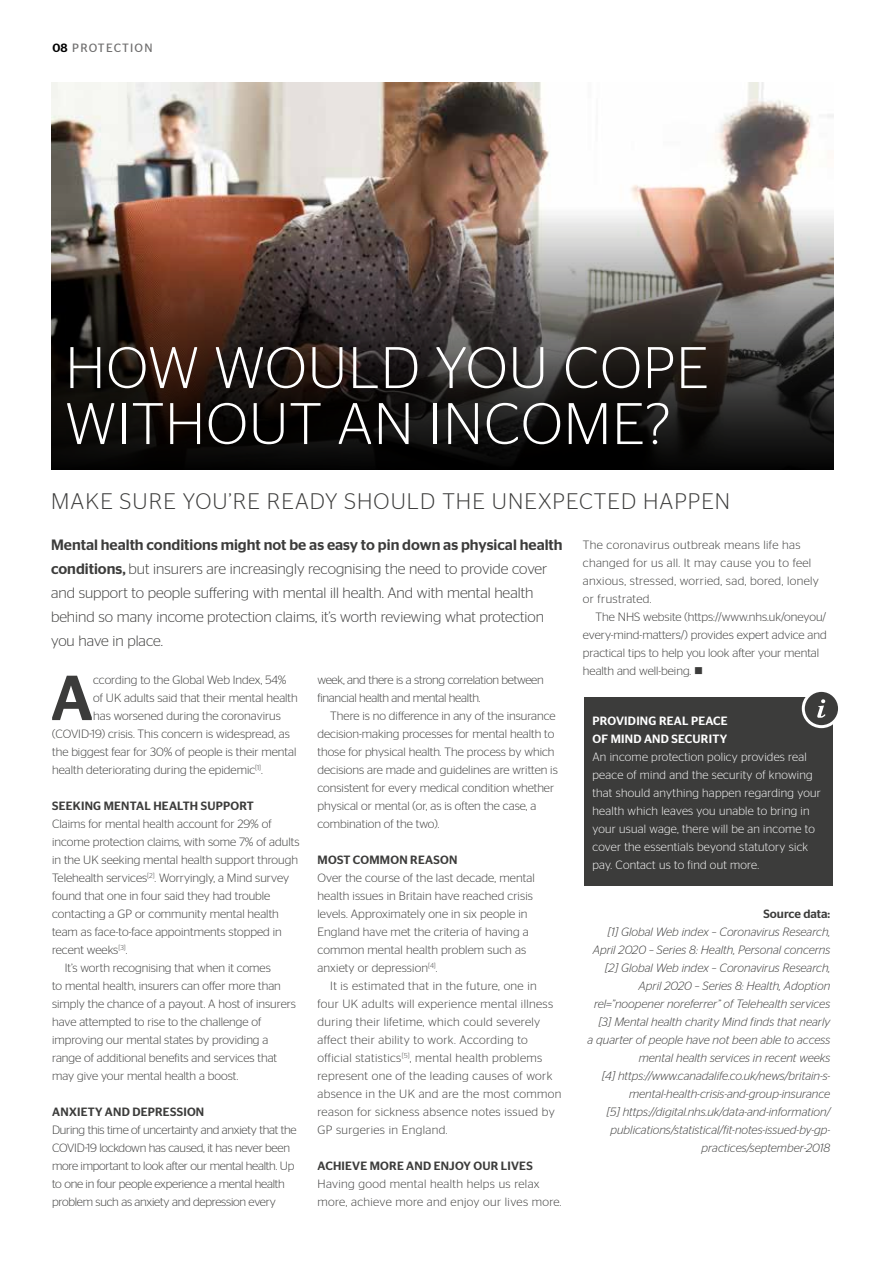
<style>
.page{position:relative;width:893px;height:1263px;background:#fff}
.page>*{position:absolute;margin:0;border:0;box-sizing:border-box;transform-origin:0 0}
.t1{font:500 63.45px "Stag Sans";color:#3c3c3b}
.t2{font:300 58.5px/55.9px "Stag Sans";letter-spacing:.02em;color:#fff}
.t3{font:300 22.5px "Stag Sans";letter-spacing:.05em;color:#3c3c3b}
.t4{font:300 15px/24px "Stag Sans";color:#3c3c3b}
.t5{font:300 12px/18px "Stag Sans";color:#3c3c3b}
.t6{font:italic 300 12px/18px "Stag Sans";color:#3c3c3b;text-align:right}
.t7{font:300 12px/18px "Stag Sans";letter-spacing:.03em;color:#3c3c3b}
.t8{font:300 12px/18px "Stag Sans";letter-spacing:-.02em;color:#3c3c3b}
.t9{font:300 12px/18px "Stag Sans";letter-spacing:.02em;color:#fff}
.t10{font:500 12px "Stag Sans";letter-spacing:.02em;color:#3c3c3b}
.t11{font:500 12px/18px "Stag Sans";letter-spacing:.02em;color:#fff}
.t12{font:12px "Stag Sans";letter-spacing:.1em;color:#706f6f}
.t13{font:500 12px "Stag Sans";color:#3c3c3b}
.s1{font-weight:500;color:#000}
.s2{font-weight:500}
</style>
<div class="page">
<img style="left:51px;top:83px;width:782px;height:123px">
<svg style="left:51px;top:206px;width:782px;height:264px;background:#453934"></svg>
<div style="left:584px;top:698px;width:248px;height:188px;background:#3c3c3b"></div>
<div style="left:803px;top:690px;width:36px;height:37px;background:#3c3c3b;border-radius:50%"></div>
<div style="left:802px;top:689px;width:39px;height:39px;border:3px solid #fff;border-radius:50%"></div>
<svg style="left:817px;top:699px;width:9px;height:19px"></svg>
<p class="t12" style="left:53px;top:41px;width:102px"><span class="s1">08</span> PROTECTION</p>
<h2 class="t2" style="left:65px;top:339px;width:645px">HOW WOULD YOU COPE<br>WITHOUT AN INCOME?</h2>
<h3 class="t3" style="left:51px;top:489px;width:680px">MAKE SURE YOU’RE READY SHOULD THE UNEXPECTED HAPPEN</h3>
<p class="t4" style="left:51px;top:532px;width:513px"><span class="s2">Mental health conditions might not be as easy to pin down as physical health conditions,</span> but insurers are increasingly recognising the need to provide cover and support to people suffering with mental ill health. And with mental health behind so many income protection claims, it’s worth reviewing what protection you have in place.</p>
<h1 class="t1" style="left:51px;top:661px;width:44px">A</h1>
<p class="t5" style="left:93px;top:671px;width:195px">ccording to the Global Web Index, 54%</p>
<p class="t7" style="left:583px;top:536px;width:238px">The coronavirus outbreak means life has changed for us all. It may cause you to feel anxious, stressed, worried, sad, bored, lonely or frustrated.</p>
<p class="t5" style="left:583px;top:608px;width:245px;text-indent:13px">The NHS website (https://www.nhs.uk/oneyou/ every-mind-matters/) provides expert advice and practical tips to help you look after your mental health and well-being. ■</p>
<p class="t8" style="left:317px;top:671px;width:228px">week, and there is a strong correlation between financial health and mental health.</p>
<p class="t5" style="left:317px;top:707px;width:242px;text-indent:13px">There is no difference in any of the insurance decision-making processes for mental health to those for physical health. The process by which decisions are made and guidelines are written is consistent for every medical condition whether physical or mental (or, as is often the case, a combination of the two).</p>
<p class="t10" style="left:318px;top:853px;width:141px">MOST COMMON REASON</p>
<p class="t5" style="left:317px;top:869px;width:219px">Over the course of the last decade, mental health issues in Britain have reached crisis levels. Approximately one in six people in England have met the criteria of having a common mental health problem such as anxiety or depression<sup>[4]</sup>.</p>
<p class="t7" style="left:317px;top:977px;width:245px;text-indent:13px">It is estimated that in the future, one in<br>four UK adults will experience mental illness during their lifetime, which could severely affect their ability to work. According to official statistics<sup>[5]</sup>, mental health problems represent one of the leading causes of work absence in the UK and are the most common reason for sickness absence notes issued by GP surgeries in England.</p>
<p class="t10" style="left:318px;top:1159px;width:217px">ACHIEVE MORE AND ENJOY OUR LIVES</p>
<p class="t7" style="left:317px;top:1175px;width:246px">Having good mental health helps us relax more, achieve more and enjoy our lives more.</p>
<p class="t5" style="left:93px;top:689px;width:206px">of UK adults said that their mental health</p>
<p class="t5" style="left:93px;top:707px;width:189px">has worsened during the coronavirus</p>
<p class="t5" style="left:52px;top:725px;width:239px">(COVID-19) crisis. This concern is widespread, as</p>
<p class="t5" style="left:52px;top:743px;width:246px">the biggest fear for 30% of people is their mental</p>
<p class="t5" style="left:52px;top:761px;width:212px">health deteriorating during the epidemic<sup>[1]</sup>.</p>
<p class="t10" style="left:52px;top:799px;width:203px">SEEKING MENTAL HEALTH SUPPORT</p>
<p class="t5" style="left:52px;top:815px;width:221px">Claims for mental health account for 29% of</p>
<p class="t5" style="left:52px;top:833px;width:249px">income protection claims, with some 7% of adults</p>
<p class="t5" style="left:52px;top:851px;width:247px">in the UK seeking mental health support through</p>
<p class="t5" style="left:52px;top:869px;width:239px">Telehealth services<sup>[2]</sup>. Worryingly, a Mind survey</p>
<p class="t5" style="left:52px;top:887px;width:220px">found that one in four said they had trouble</p>
<p class="t5" style="left:52px;top:905px;width:228px">contacting a GP or community mental health</p>
<p class="t5" style="left:52px;top:923px;width:231px">team as face-to-face appointments stopped in</p>
<p class="t5" style="left:52px;top:941px;width:77px">recent weeks<sup>[3]</sup>.</p>
<p class="t5" style="left:65px;top:959px;width:207px">It’s worth recognising that when it comes</p>
<p class="t5" style="left:52px;top:977px;width:230px">to mental health, insurers can offer more than</p>
<p class="t5" style="left:52px;top:995px;width:245px">simply the chance of a payout. A host of insurers</p>
<p class="t5" style="left:52px;top:1013px;width:211px">have attempted to rise to the challenge of</p>
<p class="t5" style="left:52px;top:1031px;width:218px">improving our mental states by providing a</p>
<p class="t5" style="left:52px;top:1049px;width:227px">range of additional benefits and services that</p>
<p class="t5" style="left:52px;top:1067px;width:188px">may give your mental health a boost.</p>
<p class="t10" style="left:52px;top:1105px;width:154px">ANXIETY AND DEPRESSION</p>
<p class="t8" style="left:52px;top:1121px;width:246px">During this time of uncertainty and anxiety that the COVID-19 lockdown has caused, it has never been more important to look after our mental health. Up to one in four people experience a mental health problem such as anxiety and depression every</p>
<p class="t11" style="left:593px;top:711px;width:137px">PROVIDING REAL PEACE<br>OF MIND AND SECURITY</p>
<p class="t9" style="left:592px;top:747px;width:230px">An income protection policy provides real peace of mind and the security of knowing that should anything happen regarding your health which leaves you unable to bring in your usual wage, there will be an income to cover the essentials beyond statutory sick pay. Contact us to find out more.</p>
<p class="t13" style="left:763px;top:907px;width:68px">Source data:</p>
<p class="t6" style="left:588px;top:923px;width:244px">[1] Global Web index – Coronavirus Research, April 2020 – Series 8: Health, Personal concerns [2] Global Web index – Coronavirus Research, April 2020 – Series 8: Health, Adoption rel=”noopener noreferrer” of Telehealth services [3] Mental health charity Mind finds that nearly<br>a quarter of people have not been able to access mental health services in recent weeks<br>[4] https://www.canadalife.co.uk/news/britain-s&shy;mental-health-crisis-and-group-insurance<br>[5] https://digital.nhs.uk/data-and-information/ publications/statistical/fit-notes-issued-by-gp&shy;practices/september-2018</p>
</div>
